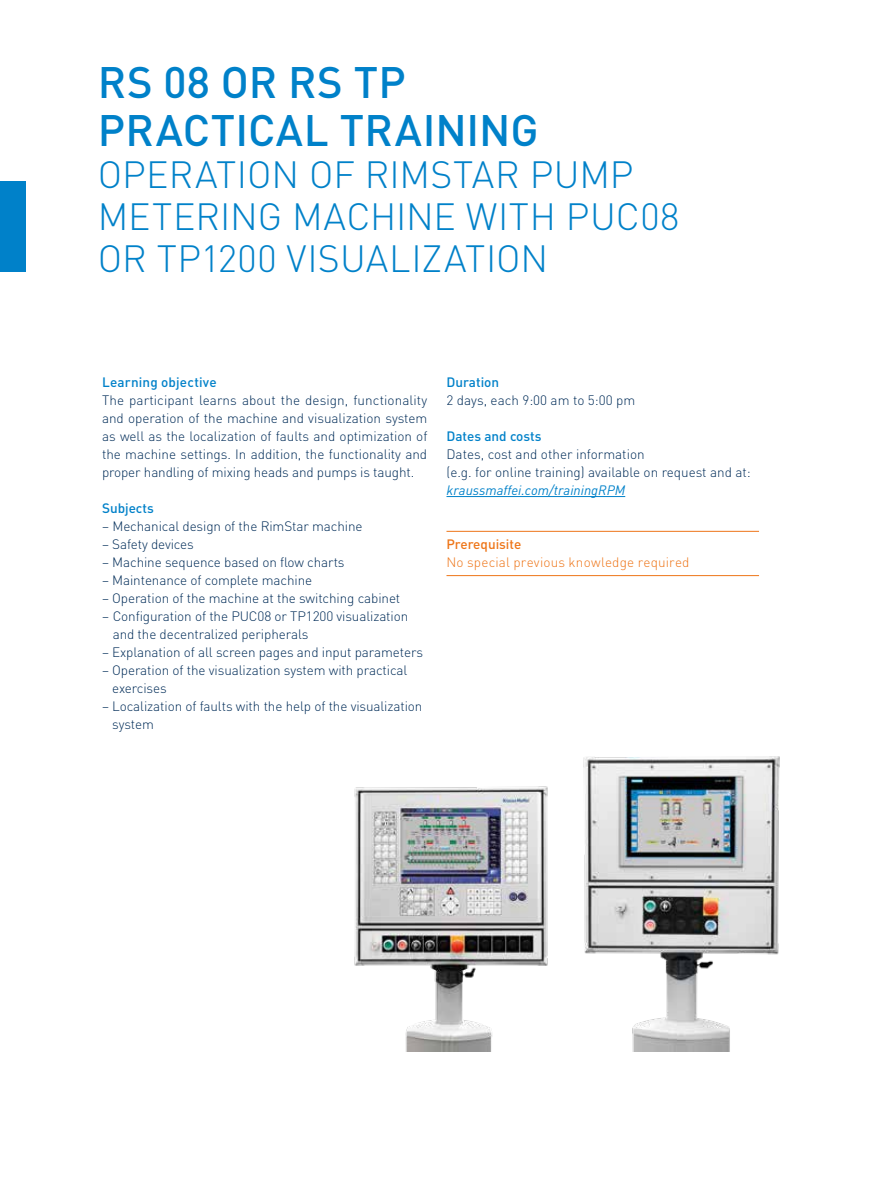
<style>
.page{position:relative;width:893px;height:1191px;background:#fff}
.page>*{position:absolute;margin:0;border:0;box-sizing:border-box;transform-origin:0 0}
.t1{font:500 43.5px/48px "DIN Pro";letter-spacing:.005em;color:#0081c9}
.t2{font:300 37.5px/42px "DIN Pro";letter-spacing:.005em;color:#0081c9}
.t3{font:300 13.5px/18px "DIN Pro";letter-spacing:-.01em;color:#002c58}
.t4{font:500 13.5px "DIN Pro";color:#0081c9}
.t5{font:300 13.5px "DIN Pro";letter-spacing:.015em;color:#ee7518}
.t6{font:italic 13.5px "DIN Pro";color:#0081c9}
.t7{font:500 13.5px "DIN Pro";color:#ee7518}
</style>
<div class="page">
<hr style="left:446px;top:531px;width:313px;height:1px;background:#ee7518">
<hr style="left:446px;top:575px;width:313px;height:1px;background:#ee7518">
<hr style="left:446px;top:496px;width:179px;height:1px;background:#0081c9">
<div style="left:0;top:181px;width:26px;height:91px;background:#0081c9"></div>
<img style="left:471px;top:756px;width:309px;height:296px">
<img style="left:354px;top:778px;width:252px;height:273px">
<h1 class="t1" style="left:98px;top:56px;width:442px">RS 08 OR RS TP<br>PRACTICAL TRAINING</h1>
<h2 class="t2" style="left:98px;top:152px;width:583px">OPERATION OF RIMSTAR PUMP<br>METERING MACHINE WITH PUC08<br>OR TP1200 VISUALIZATION</h2>
<p class="t4" style="left:102px;top:372px;width:116px">Learning objective</p>
<p class="t3" style="left:102px;top:390px;width:327px;text-align:justify">The participant learns about the design, functionality and operation of the machine and visualization system as well as the localization of faults and optimization of the machine settings. In addition, the functionality and proper handling of mixing heads and pumps is taught.</p>
<p class="t4" style="left:102px;top:498px;width:53px">Subjects</p>
<p class="t3" style="left:102px;top:516px;width:262px">– Mechanical design of the RimStar machine</p>
<p class="t3" style="left:102px;top:534px;width:93px">– Safety devices</p>
<p class="t3" style="left:102px;top:552px;width:244px">– Machine sequence based on flow charts</p>
<p class="t3" style="left:102px;top:570px;width:212px">– Maintenance of complete machine</p>
<p class="t3" style="left:102px;top:588px;width:300px">– Operation of the machine at the switching cabinet</p>
<p class="t3" style="left:113px;top:606px;width:297px;text-indent:-11px">– Configuration of the PUC08 or TP1200 visualization and the decentralized peripherals</p>
<p class="t3" style="left:102px;top:642px;width:322px">– Explanation of all screen pages and input parameters</p>
<p class="t3" style="left:112px;top:660px;width:297px;text-indent:-10px">– Operation of the visualization system with practical exercises</p>
<p class="t3" style="left:112px;top:696px;width:312px;text-indent:-10px">– Localization of faults with the help of the visualization system</p>
<p class="t4" style="left:446px;top:372px;width:54px">Duration</p>
<p class="t3" style="left:446px;top:390px;width:190px">2 days, each 9:00 am to 5:00 pm</p>
<p class="t4" style="left:446px;top:426px;width:97px">Dates and costs</p>
<p class="t3" style="left:446px;top:444px;width:306px">Dates, cost and other information<br>(e.g. for online training) available on request and at:</p>
<p class="t6" style="left:446px;top:479px;width:180px">kraussmaffei.com/trainingRPM</p>
<p class="t7" style="left:446px;top:534px;width:76px">Prerequisite</p>
<p class="t5" style="left:446px;top:552px;width:245px">No special previous knowledge required</p>
</div>
